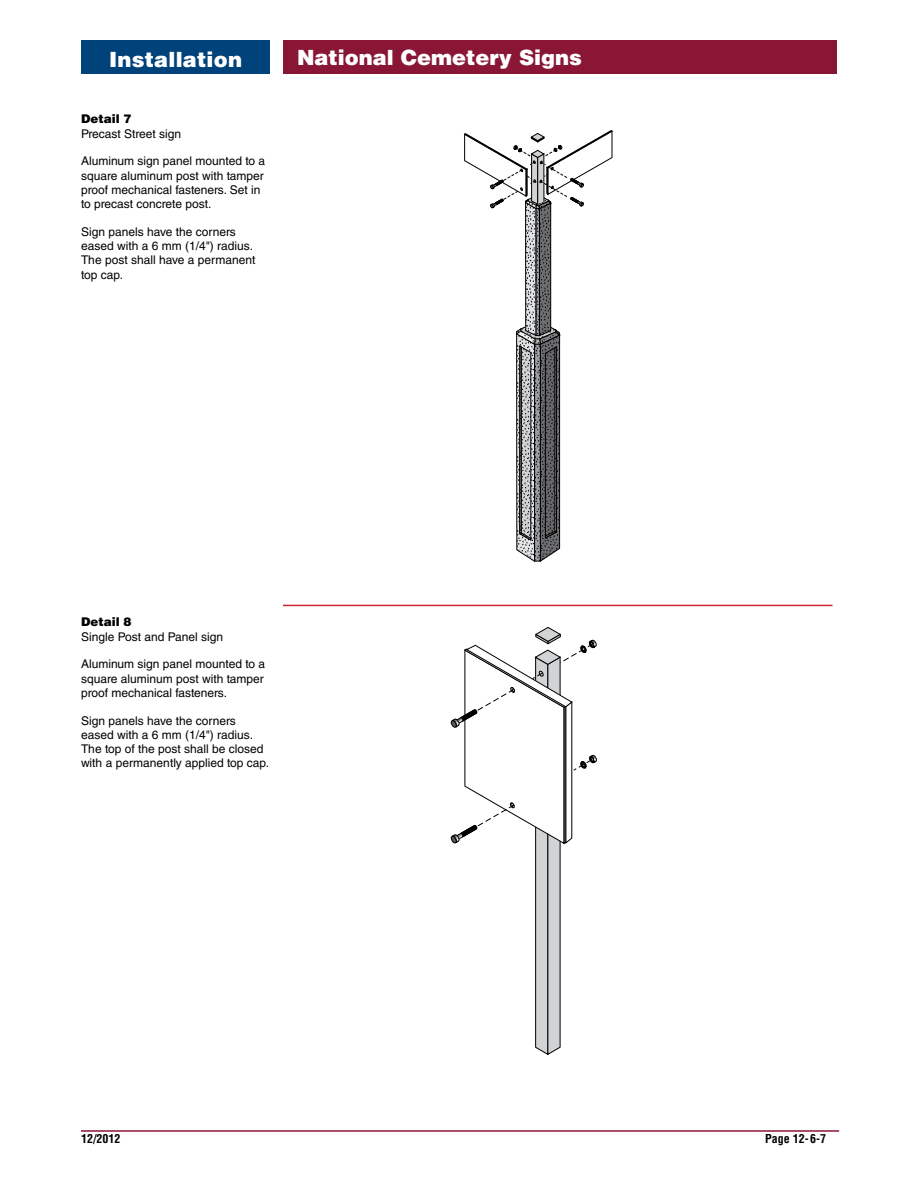
<style>
.page{position:relative;width:918px;height:1188px;background:#fff}
.page>*{position:absolute;margin:0;border:0;box-sizing:border-box;transform-origin:0 0}
.t1{font:900 21px "Helvetica LT Std";color:#fff}
.t2{font:12px/14.2px "Helvetica LT Std";color:#000}
.t3{font:700 condensed 12px "Helvetica LT Std";color:#000}
.t4{font:900 12px "Helvetica LT Std";color:#000}
</style>
<div class="page">
<div style="left:284px;top:40px;width:553px;height:34px;background:#891635"></div>
<hr style="left:81px;top:1130px;width:758px;height:2px;background:#891635">
<div style="left:81px;top:40px;width:189px;height:34px;background:#00427a"></div>
<hr style="left:284px;top:605px;width:548px;height:1px;background:#d2232a">
<svg style="left:451px;top:627px;width:146px;height:429px"></svg>
<svg style="left:464px;top:130px;width:149px;height:431px"></svg>
<h1 class="t1" style="left:109px;top:46px;width:134px">Installation</h1>
<p class="t4" style="left:81px;top:111px;width:52px">Detail 7</p>
<p class="t2" style="left:81px;top:126px;width:102px">Precast Street sign</p>
<p class="t2" style="left:81px;top:154px;width:186px">Aluminum sign panel mounted to a square aluminum post with tamper proof mechanical fasteners. Set in to precast concrete post.</p>
<p class="t2" style="left:81px;top:224px;width:176px">Sign panels have the corners eased with a 6 mm (1/4") radius.<br>The post shall have a permanent top cap.</p>
<h1 class="t1" style="left:297px;top:44px;width:287px">National Cemetery Signs</h1>
<p class="t4" style="left:81px;top:614px;width:52px">Detail 8</p>
<p class="t2" style="left:81px;top:629px;width:144px">Single Post and Panel sign</p>
<p class="t2" style="left:81px;top:657px;width:186px;text-align:justify">Aluminum sign panel mounted to a square aluminum post with tamper proof mechanical fasteners.</p>
<p class="t2" style="left:81px;top:713px;width:190px">Sign panels have the corners eased with a 6 mm (1/4") radius.<br>The top of the post shall be closed with a permanently applied top cap.</p>
<p class="t3" style="left:81px;top:1131px;width:41px">12/2012</p>
<p class="t3" style="left:765px;top:1131px;width:62px">Page 12-6-7</p>
</div>
